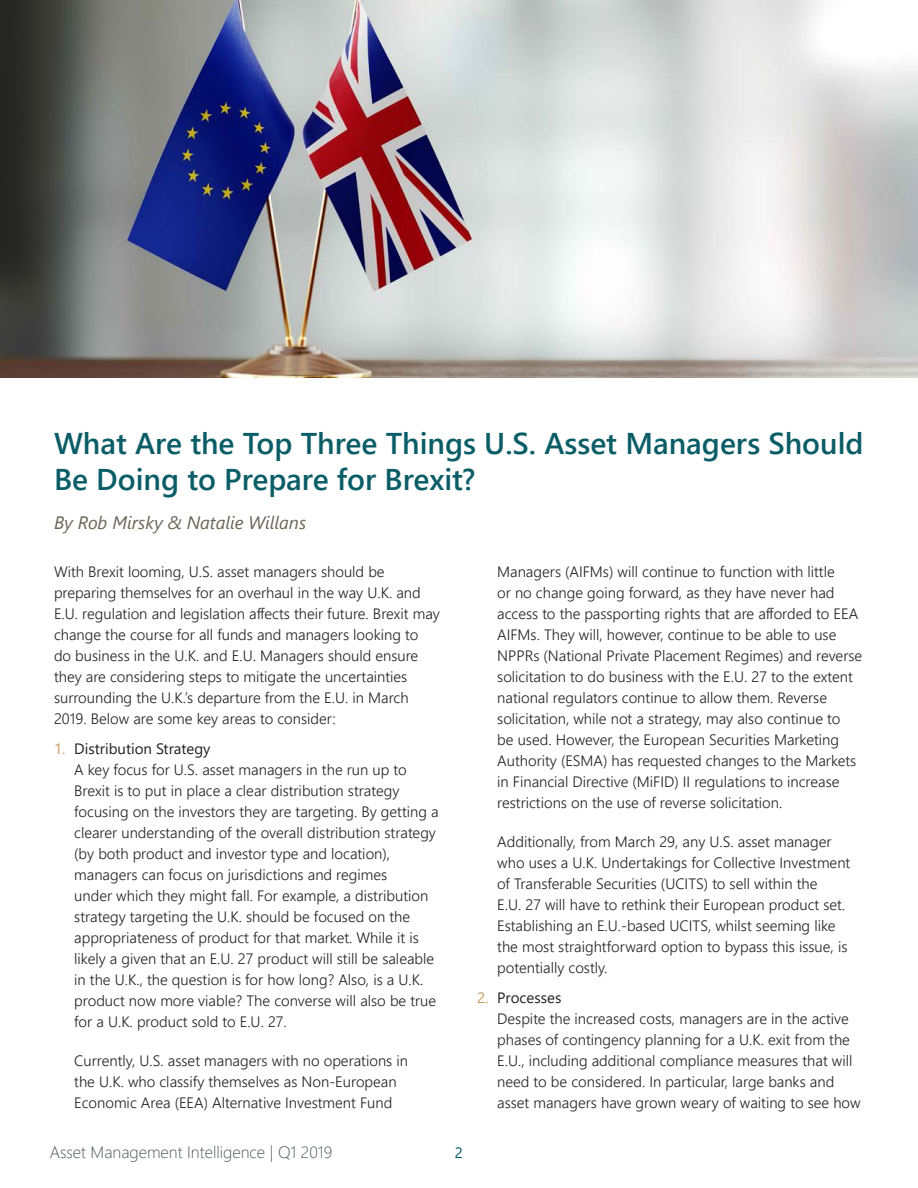
<style>
.page{position:relative;width:918px;height:1188px;background:#fff}
.page>*{position:absolute;margin:0;border:0;box-sizing:border-box;transform-origin:0 0}
.t1{font:600 30px/36px "Segoe UI";color:#0a5d66}
.t2{font:italic 18px "Segoe UI";color:#6b6556}
.t3{font:300 16.5px "Segoe UI";color:#4f545c}
.t4{font:300 15px/21px "Segoe UI";color:#231f20}
.t5{font:15px "Segoe UI";color:#035a64}
.s1{font-weight:400;color:#c49a60}
.s2{font-weight:400}
</style>
<div class="page">
<img style="left:0;top:0;width:918px;height:378px">
<p class="t1" style="left:54px;top:423px;width:811px">What Are the Top Three Things U.S. Asset Managers Should<br>Be Doing to Prepare for Brexit?</p>
<p class="t2" style="left:54px;top:506px;width:254px">By Rob Mirsky &amp; Natalie Willans</p>
<p class="t4" style="left:54px;top:560px;width:387px">With Brexit looming, U.S. asset managers should be preparing themselves for an overhaul in the way U.K. and E.U. regulation and legislation affects their future. Brexit may change the course for all funds and managers looking to<br>do business in the U.K. and E.U. Managers should ensure they are considering steps to mitigate the uncertainties surrounding the U.K.’s departure from the E.U. in March 2019. Below are some key areas to consider:</p>
<p class="t4" style="left:74px;top:737px;width:366px;text-indent:-20px"><span class="s1">1.</span> <span class="s2">Distribution Strategy<br></span>A key focus for U.S. asset managers in the run up to Brexit is to put in place a clear distribution strategy focusing on the investors they are targeting. By getting a clearer understanding of the overall distribution strategy (by both product and investor type and location), managers can focus on jurisdictions and regimes<br>under which they might fall. For example, a distribution strategy targeting the U.K. should be focused on the appropriateness of product for that market. While it is likely a given that an E.U. 27 product will still be saleable in the U.K., the question is for how long? Also, is a U.K. product now more viable? The converse will also be true for a U.K. product sold to E.U. 27.</p>
<p class="t4" style="left:74px;top:1049px;width:335px">Currently, U.S. asset managers with no operations in the U.K. who classify themselves as Non-European<br>Economic Area (EEA) Alternative Investment Fund</p>
<p class="t4" style="left:497px;top:560px;width:367px">Managers (AIFMs) will continue to function with little<br>or no change going forward, as they have never had access to the passporting rights that are afforded to EEA AIFMs. They will, however, continue to be able to use NPPRs (National Private Placement Regimes) and reverse solicitation to do business with the E.U. 27 to the extent national regulators continue to allow them. Reverse solicitation, while not a strategy, may also continue to<br>be used. However, the European Securities Marketing Authority (ESMA) has requested changes to the Markets in Financial Directive (MiFID) II regulations to increase restrictions on the use of reverse solicitation.</p>
<p class="t4" style="left:497px;top:830px;width:355px">Additionally, from March 29, any U.S. asset manager who uses a U.K. Undertakings for Collective Investment of Transferable Securities (UCITS) to sell within the<br>E.U. 27 will have to rethink their European product set.<br>Establishing an E.U.-based UCITS, whilst seeming like the most straightforward option to bypass this issue, is potentially costly.</p>
<p class="t4" style="left:497px;top:986px;width:365px;text-indent:-20px"><span class="s1">2.</span> <span class="s2">Processes<br></span>Despite the increased costs, managers are in the active phases of contingency planning for a U.K. exit from the E.U., including additional compliance measures that will need to be considered. In particular, large banks and asset managers have grown weary of waiting to see how</p>
<p class="t3" style="left:50px;top:1137px;width:284px">Asset Management Intelligence | Q1 2019</p>
<p class="t5" style="left:455px;top:1139px;width:10px">2</p>
</div>
